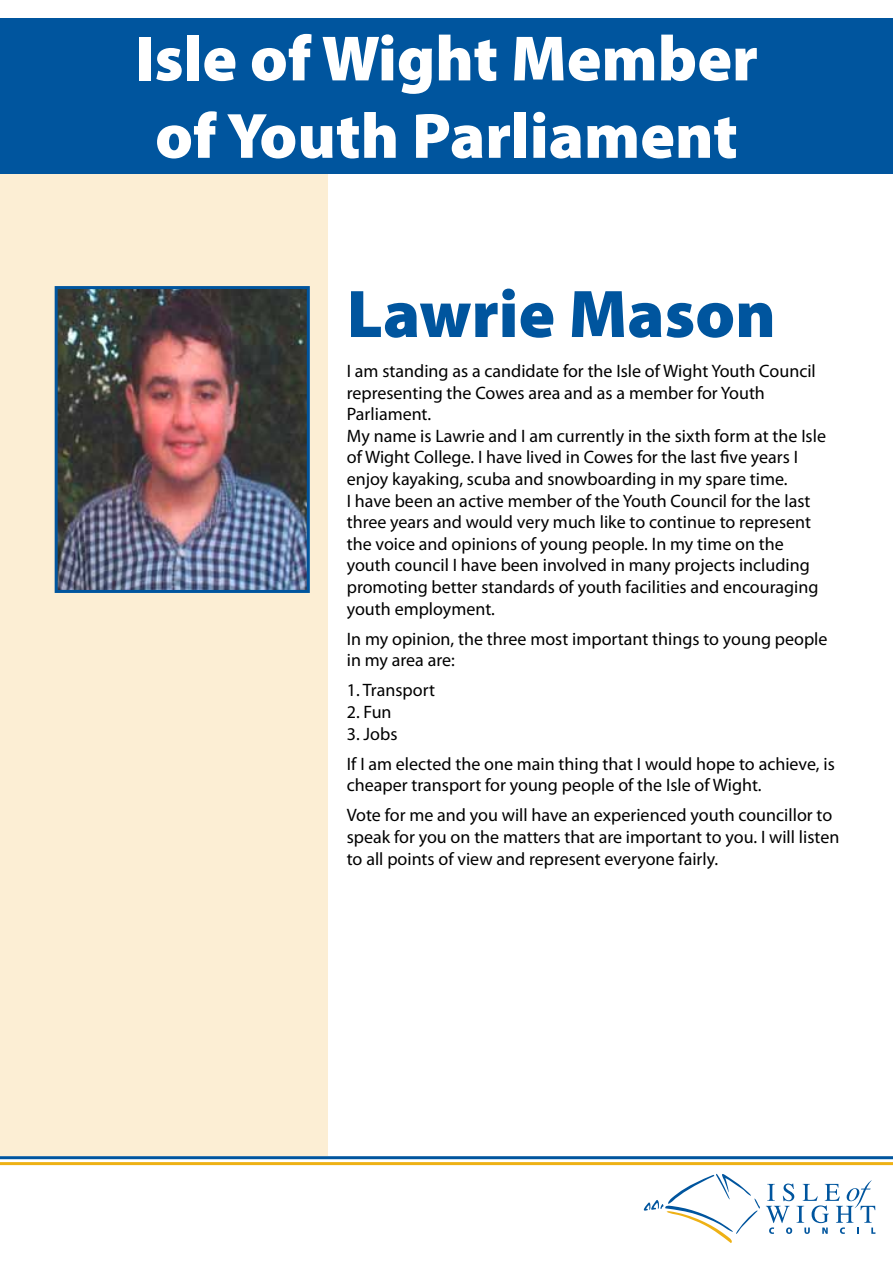
<style>
.page{position:relative;width:893px;height:1263px;background:#fff}
.page>*{position:absolute;margin:0;border:0;box-sizing:border-box;transform-origin:0 0}
.t1{font:900 67.95px "Myriad Pro";color:#00559e}
.t2{font:900 64.5px/77.4px "Myriad Pro";color:#fff;text-align:center}
.t3{font:18px/21.6px "Myriad Pro";color:#000}
</style>
<div class="page">
<svg style="left:644px;top:1174px;width:116px;height:69px"></svg>
<svg style="left:766px;top:1180px;width:109px;height:54px"></svg>
<hr style="left:0;top:1156px;width:893px;height:3px;background:#00559e">
<hr style="left:0;top:1162px;width:893px;height:3px;background:#eeb115">
<div style="left:0;top:164px;width:327px;height:992px;background:#fceed4"></div>
<div style="left:0;top:18px;width:893px;height:155px;background:#00559e"></div>
<img style="left:59px;top:290px;width:247px;height:299px">
<div style="left:55px;top:286px;width:255px;height:307px;border:3px solid #00559e"></div>
<h2 class="t2" style="left:135px;top:17px;width:625px">Isle of Wight Member of Youth Parliament</h2>
<h1 class="t1" style="left:347px;top:269px;width:431px">Lawrie Mason</h1>
<p class="t3" style="left:347px;top:360px;width:481px">I am standing as a candidate for the Isle of Wight Youth Council representing the Cowes area and as a member for Youth Parliament.<br>My name is Lawrie and I am currently in the sixth form at the Isle of Wight College. I have lived in Cowes for the last five years I enjoy kayaking, scuba and snowboarding in my spare time.<br>I have been an active member of the Youth Council for the last three years and would very much like to continue to represent the voice and opinions of young people. In my time on the youth council I have been involved in many projects including promoting better standards of youth facilities and encouraging youth employment.</p>
<p class="t3" style="left:347px;top:627px;width:482px">In my opinion, the three most important things to young people in my area are:</p>
<p class="t3" style="left:347px;top:679px;width:90px">1. Transport</p>
<p class="t3" style="left:347px;top:701px;width:46px">2. Fun</p>
<p class="t3" style="left:347px;top:718px;width:489px;line-height:30.2px">3. Jobs<br>If I am elected the one main thing that I would hope to achieve, is</p>
<p class="t3" style="left:347px;top:770px;width:487px;line-height:30.2px">cheaper transport for young people of the Isle of Wight.<br>Vote for me and you will have an experienced youth councillor to</p>
<p class="t3" style="left:347px;top:826px;width:494px">speak for you on the matters that are important to you. I will listen to all points of view and represent everyone fairly.</p>
</div>
